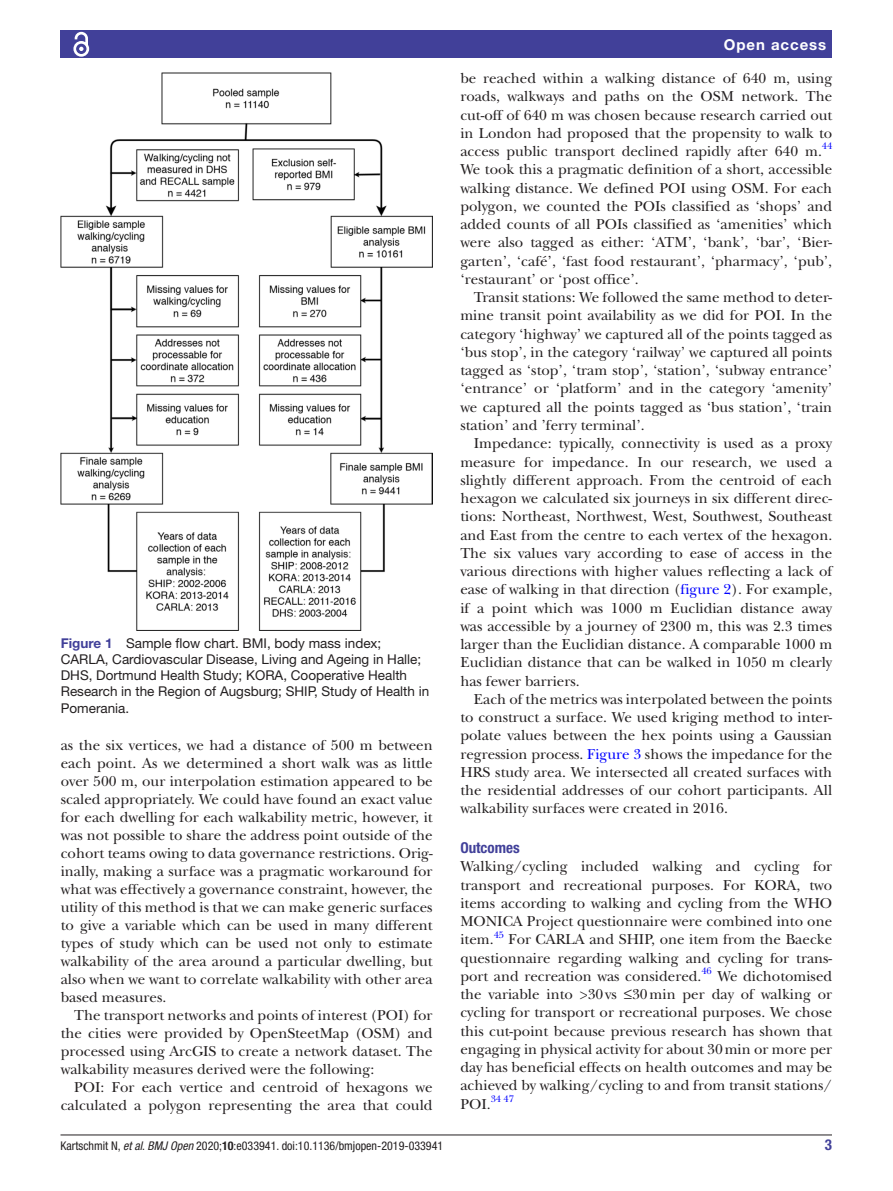
<style>
.page{position:relative;width:893px;height:1191px;background:#fff}
.page>*{position:absolute;margin:0;border:0;box-sizing:border-box;transform-origin:0 0}
.t1{font:15px/18.3px "New Baskerville";color:#231f20;text-align:justify}
.t2{font:700 15px "Helvetica Neue LT Std";letter-spacing:.065em;color:#fff}
.t3{font:700 condensed 15px "Helvetica Neue LT Std";color:#414099}
.t4{font:13.5px/16.2px "Helvetica Neue LT Std";color:#231f20}
.t5{font:condensed 12px "Helvetica Neue LT Std";color:#231f20}
.t6{font:9.9px "New Baskerville";color:#00f}
.s1{font-weight:700;color:#414099}
.s2{color:#00f}
.s3{font-style:italic}
.s4{font-weight:700}
</style>
<div class="page">
<hr style="left:61px;top:1134px;width:771px;height:1px;background:#231f20">
<div style="left:61px;top:31px;width:771px;height:27px;background:#414099"></div>
<svg style="left:73px;top:31px;width:17px;height:26px"></svg>
<img style="left:61px;top:73px;width:372px;height:557px">
<p class="t4" style="left:61px;top:634px;width:370px"><span class="s1">Figure 1</span> Sample flow chart. BMI, body mass index; CARLA, Cardiovascular Disease, Living and Ageing in Halle; DHS, Dortmund Health Study; KORA, Cooperative Health Research in the Region of Augsburg; SHIP, Study of Health in Pomerania.</p>
<p class="t1" style="left:61px;top:736px;width:373px">as the six vertices, we had a distance of 500 m between each point. As we determined a short walk was as little over 500 m, our interpolation estimation appeared to be scaled appropriately. We could have found an exact value for each dwelling for each walkability metric, however, it was not possible to share the address point outside of the cohort teams owing to data governance restrictions. Orig&shy;inally, making a surface was a pragmatic workaround for what was effectively a governance constraint, however, the utility of this method is that we can make generic surfaces to give a variable which can be used in many different types of study which can be used not only to estimate walkability of the area around a particular dwelling, but also when we want to correlate walkability with other area based measures.</p>
<p class="t1" style="left:61px;top:1006px;width:373px;text-indent:14px">The transport networks and points of interest (POI) for the cities were provided by OpenSteetMap (OSM) and processed using ArcGIS to create a network dataset. The walkability measures derived were the following:</p>
<p class="t1" style="left:61px;top:1078px;width:373px;text-align:right">POI: For each vertice and centroid of hexagons we calculated a polygon representing the area that could</p>
<p class="t2" style="left:724px;top:35px;width:104px">Open access</p>
<p class="t1" style="left:460px;top:69px;width:373px">be reached within a walking distance of 640 m, using roads, walkways and paths on the OSM network. The cut-off of 640 m was chosen because research carried out in London had proposed that the propensity to walk to access public transport declined rapidly after 640 m.<sup>44<br></sup>We took this a pragmatic definition of a short, accessible walking distance. We defined POI using OSM. For each polygon, we counted the POIs classified as ‘shops’ and added counts of all POIs classified as ‘amenities’ which were also tagged as either: ‘ATM’, ‘bank’, ‘bar’, ‘Bier&shy;garten’, ‘café’, ‘fast food restaurant’, ‘pharmacy’, ‘pub’, ‘restaurant’ or ‘post office’.</p>
<p class="t1" style="left:460px;top:288px;width:373px;text-indent:14px">Transit stations: We followed the same method to deter&shy;mine transit point availability as we did for POI. In the category ‘highway’ we captured all of the points tagged as ‘bus stop’, in the category ‘railway’ we captured all points tagged as ‘stop’, ‘tram stop’, ‘station’, ‘subway entrance’ ‘entrance’ or ‘platform’ and in the category ‘amenity’ we captured all the points tagged as ‘bus station’, ‘train station’ and ’ferry terminal’.</p>
<p class="t1" style="left:460px;top:434px;width:373px;text-indent:14px">Impedance: typically, connectivity is used as a proxy measure for impedance. In our research, we used a slightly different approach. From the centroid of each hexagon we calculated six journeys in six different direc&shy;tions: Northeast, Northwest, West, Southwest, Southeast and East from the centre to each vertex of the hexagon.<br>The six values vary according to ease of access in the various directions with higher values reflecting a lack of ease of walking in that direction (<span class="s2">figure 2</span>). For example, if a point which was 1000 m Euclidian distance away was accessible by a journey of 2300 m, this was 2.3 times larger than the Euclidian distance. A comparable 1000 m Euclidian distance that can be walked in 1050 m clearly has fewer barriers.</p>
<p class="t1" style="left:460px;top:690px;width:373px;text-indent:14px">Each of the metrics was interpolated between the points to construct a surface. We used kriging method to inter&shy;polate values between the hex points using a Gaussian regression process. <span class="s2">Figure 3</span> shows the impedance for the HRS study area. We intersected all created surfaces with the residential addresses of our cohort participants. All walkability surfaces were created in 2016.</p>
<p class="t3" style="left:460px;top:838px;width:61px">Outcomes</p>
<p class="t1" style="left:460px;top:857px;width:373px">Walking/cycling included walking and cycling for transport and recreational purposes. For KORA, two items according to walking and cycling from the WHO MONICA Project questionnaire were combined into one item.<sup>45</sup> For CARLA and SHIP, one item from the Baecke questionnaire regarding walking and cycling for trans&shy;port and recreation was considered.</p>
<p class="t6" style="left:701px;top:965px;width:12px">46</p>
<p class="t1" style="left:460px;top:967px;width:373px;text-indent:257px">We dichotomised the variable into &gt;30vs ≤30min per day of walking or cycling for transport or recreational purposes. We chose this cut-point because previous research has shown that engaging in physical activity for about 30min or more per day has beneficial effects on health outcomes and may be achieved by walking/cycling to and from transit stations/ POI.</p>
<p class="t6" style="left:491px;top:1093px;width:25px">34 47</p>
<p class="t5" style="left:61px;top:1138px;width:384px">Kartschmit N, <span class="s3">et al</span>. <span class="s3">BMJ Open</span> 2020;<span class="s4">10</span>:e033941. doi:10.1136/bmjopen-2019-033941</p>
<p class="t3" style="left:825px;top:1135px;width:9px">3</p>
</div>
